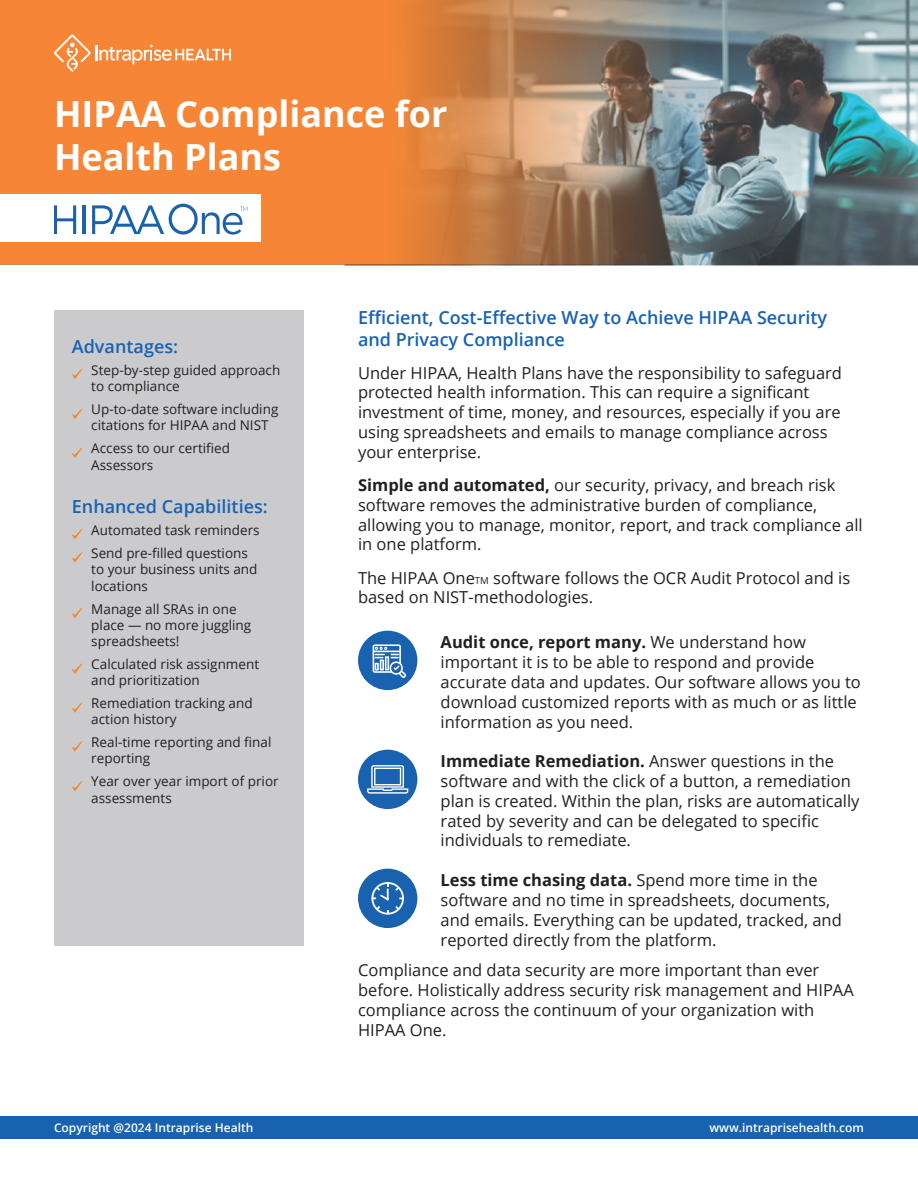
<style>
.page{position:relative;width:918px;height:1188px;background:#fff}
.page>*{position:absolute;margin:0;border:0;box-sizing:border-box;transform-origin:0 0}
.t1{font:700 36px/43.2px "Open Sans";color:#fff}
.t2{font:600 18px/21.6px "Open Sans";color:#1962b0}
.t3{font:16.5px/19.8px "Open Sans";color:#231f20}
.t4{font:13.5px/16.2px "Open Sans";color:#231f20}
.t5{font:600 12px "Open Sans";color:#fff}
.s1{font-weight:700}
.s2{font-size:9.6px}
</style>
<div class="page">
<img style="left:0;top:0;width:918px;height:265px">
<div style="left:0;top:194px;width:261px;height:48px;background:#fff"></div>
<svg style="left:54px;top:205px;width:22px;height:29px"></svg>
<hr style="left:83px;top:205px;width:3px;height:29px;background:#1a61ae">
<svg style="left:92px;top:204px;width:155px;height:31px"></svg>
<svg style="left:54px;top:34px;width:177px;height:38px;background:#f79751"></svg>
<div style="left:54px;top:310px;width:250px;height:636px;background:#cbcbce"></div>
<svg style="left:72px;top:369px;width:11px;height:10px"></svg>
<svg style="left:72px;top:409px;width:11px;height:10px"></svg>
<svg style="left:72px;top:448px;width:11px;height:10px"></svg>
<svg style="left:72px;top:529px;width:11px;height:10px"></svg>
<svg style="left:72px;top:552px;width:11px;height:11px"></svg>
<svg style="left:72px;top:608px;width:11px;height:10px"></svg>
<svg style="left:72px;top:664px;width:10px;height:10px"></svg>
<svg style="left:72px;top:703px;width:10px;height:10px"></svg>
<svg style="left:72px;top:741px;width:11px;height:11px"></svg>
<svg style="left:72px;top:781px;width:11px;height:11px"></svg>
<div style="left:0;top:1117px;width:918px;height:22px;background:#1962b0"></div>
<div style="left:358px;top:631px;width:59px;height:59px;background:#1962b0;border-radius:50%"></div>
<svg style="left:373px;top:644px;width:33px;height:34px"></svg>
<div style="left:358px;top:750px;width:59px;height:59px;background:#1962b0;border-radius:50%"></div>
<svg style="left:367px;top:765px;width:41px;height:29px"></svg>
<div style="left:358px;top:869px;width:59px;height:59px;background:#1962b0;border-radius:50%"></div>
<svg style="left:371px;top:882px;width:33px;height:33px"></svg>
<h1 class="t1" style="left:54px;top:91px;width:395px">HIPAA Compliance for<br>Health Plans</h1>
<p class="t2" style="left:72px;top:335px;width:108px">Advantages:</p>
<p class="t4" style="left:91px;top:362px;width:191px">Step-by-step guided approach to compliance</p>
<p class="t4" style="left:91px;top:401px;width:189px">Up-to-date software including citations for HIPAA and NIST</p>
<p class="t4" style="left:91px;top:440px;width:140px">Access to our certified<br>Assessors</p>
<p class="t2" style="left:72px;top:495px;width:197px">Enhanced Capabilities:</p>
<p class="t4" style="left:91px;top:519px;width:170px;line-height:22.8px">Automated task reminders<br>Send pre-filled questions</p>
<p class="t4" style="left:91px;top:561px;width:168px">to your business units and locations</p>
<p class="t4" style="left:91px;top:600px;width:161px">Manage all SRAs in one place — no more juggling spreadsheets!</p>
<p class="t4" style="left:91px;top:655px;width:169px">Calculated risk assignment and prioritization</p>
<p class="t4" style="left:91px;top:695px;width:163px">Remediation tracking and action history</p>
<p class="t4" style="left:91px;top:734px;width:182px">Real-time reporting and final reporting</p>
<p class="t4" style="left:91px;top:773px;width:189px">Year over year import of prior assessments</p>
<p class="t2" style="left:358px;top:306px;width:471px">Efficient, Cost-Effective Way to Achieve HIPAA Security and Privacy Compliance</p>
<p class="t3" style="left:358px;top:362px;width:486px">Under HIPAA, Health Plans have the responsibility to safeguard protected health information. This can require a significant investment of time, money, and resources, especially if you are using spreadsheets and emails to manage compliance across your enterprise.</p>
<p class="t3" style="left:358px;top:475px;width:506px"><span class="s1">Simple and automated,</span> our security, privacy, and breach risk software removes the administrative burden of compliance, allowing you to manage, monitor, report, and track compliance all in one platform.</p>
<p class="t3" style="left:358px;top:567px;width:494px">The HIPAA One<span class="s2">TM</span> software follows the OCR Audit Protocol and is based on NIST-methodologies.</p>
<p class="t3" style="left:441px;top:632px;width:422px"><span class="s1">Audit once, report many.</span> We understand how important it is to be able to respond and provide accurate data and updates. Our software allows you to download customized reports with as much or as little information as you need.</p>
<p class="t3" style="left:441px;top:751px;width:420px"><span class="s1">Immediate Remediation.</span> Answer questions in the software and with the click of a button, a remediation plan is created. Within the plan, risks are automatically rated by severity and can be delegated to specific individuals to remediate.</p>
<p class="t3" style="left:441px;top:870px;width:403px"><span class="s1">Less time chasing data.</span> Spend more time in the software and no time in spreadsheets, documents, and emails. Everything can be updated, tracked, and reported directly from the platform.</p>
<p class="t3" style="left:358px;top:960px;width:497px">Compliance and data security are more important than ever before. Holistically address security risk management and HIPAA compliance across the continuum of your organization with HIPAA One.</p>
<p class="t5" style="left:54px;top:1120px;width:201px">Copyright @2024 Intraprise Health</p>
<p class="t5" style="left:710px;top:1120px;width:156px">www.intraprisehealth.com</p>
</div>
